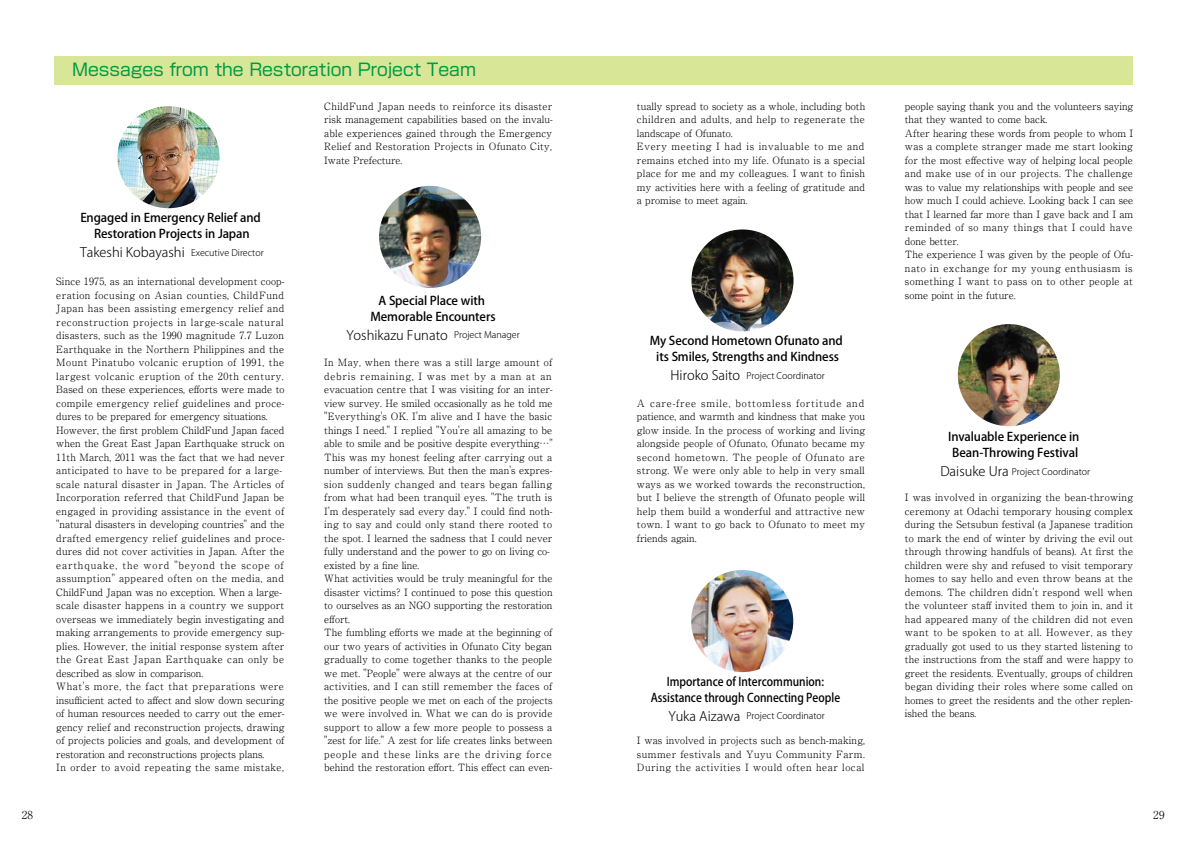
<style>
.page{position:relative;width:1191px;height:842px;background:#fff}
.page>*{position:absolute;margin:0;border:0;box-sizing:border-box;transform-origin:0 0}
.t1{font:17px "Shin Go Pr 6";color:#094}
.t2{font:300 13px "Koz Go Pro";color:#000}
.t3{font:500 12px/16px "Koz Go Pro";letter-spacing:-.005em;color:#000;text-align:center}
.t4{font:500 12px/16px "Koz Go Pro";letter-spacing:-.005em;color:#000;text-align:center;scale:.9 1}
.t5{font:300 11px "Ryumin Pr 6";color:#000}
.t6{font:300 10px/13.5px "Ryumin Pr 6";letter-spacing:.015em;color:#000}
.t7{font:300 9px "Koz Go Pro";color:#000}
.s1{font-size:13px}
.s2{font-size:9px}
</style>
<div class="page">
<div style="left:54px;top:56px;width:1079px;height:29px;background:#d8e698"></div>
<img style="left:117px;top:106px;width:102px;height:102px;border-radius:51px">
<img style="left:691px;top:570px;width:102px;height:102px;border-radius:51px">
<img style="left:379px;top:186px;width:102px;height:102px;border-radius:51px">
<img style="left:691px;top:229px;width:102px;height:103px;border-radius:51px">
<img style="left:957px;top:324px;width:102px;height:102px;border-radius:51px">
<p class="t1" style="left:72px;top:56px;width:405px">Messages from the Restoration Project Team</p>
<p class="t3" style="left:80px;top:210px;width:182px">Engaged in Emergency Relief and<br>Restoration Projects in Japan</p>
<p class="t7" style="left:80px;top:247px;width:185px"><span class="s1">Takeshi Kobayashi</span> Executive Director</p>
<p class="t6" style="left:56px;top:274px;width:230px">Since 1975, as an international development coop&shy;eration focusing on Asian counties, ChildFund Japan has been assisting emergency relief and reconstruction projects in large-scale natural disasters, such as the 1990 magnitude 7.7 Luzon Earthquake in the Northern Philippines and the Mount Pinatubo volcanic eruption of 1991, the largest volcanic eruption of the 20th century.<br>Based on these experiences, efforts were made to compile emergency relief guidelines and proce&shy;dures to be prepared for emergency situations.<br>However, the first problem ChildFund Japan faced when the Great East Japan Earthquake struck on 11th March, 2011 was the fact that we had never anticipated to have to be prepared for a large&shy;scale natural disaster in Japan. The Articles of Incorporation referred that ChildFund Japan be engaged in providing assistance in the event of "natural disasters in developing countries" and the drafted emergency relief guidelines and proce&shy;dures did not cover activities in Japan. After the earthquake, the word "beyond the scope of assumption" appeared often on the media, and ChildFund Japan was no exception. When a large&shy;scale disaster happens in a country we support overseas we immediately begin investigating and making arrangements to provide emergency sup&shy;plies. However, the initial response system after the Great East Japan Earthquake can only be described as slow in comparison.<br>What's more, the fact that preparations were insufficient acted to affect and slow down securing of human resources needed to carry out the emer&shy;gency relief and reconstruction projects, drawing of projects policies and goals, and development of restoration and reconstructions projects plans.<br>In order to avoid repeating the same mistake,</p>
<p class="t6" style="left:324px;top:99px;width:230px;text-align:justify">ChildFund Japan needs to reinforce its disaster risk management capabilities based on the invalu&shy;able experiences gained through the Emergency Relief and Restoration Projects in Ofunato City, Iwate Prefecture.</p>
<p class="t3" style="left:370px;top:293px;width:127px">A Special Place with<br>Memorable Encounters</p>
<p class="t2" style="left:346px;top:327px;width:175px">Yoshikazu Funato <span class="s2">Project Manager</span></p>
<p class="t6" style="left:324px;top:355px;width:230px">In May, when there was a still large amount of debris remaining, I was met by a man at an evacuation centre that I was visiting for an inter&shy;view survey. He smiled occasionally as he told me "Everything's OK. I'm alive and I have the basic things I need." I replied "You're all amazing to be able to smile and be positive despite everything…" This was my honest feeling after carrying out a number of interviews. But then the man's expres&shy;sion suddenly changed and tears began falling from what had been tranquil eyes. "The truth is I'm desperately sad every day." I could find noth&shy;ing to say and could only stand there rooted to the spot. I learned the sadness that I could never fully understand and the power to go on living co&shy;existed by a fine line.<br>What activities would be truly meaningful for the disaster victims? I continued to pose this question to ourselves as an NGO supporting the restoration effort.<br>The fumbling efforts we made at the beginning of our two years of activities in Ofunato City began gradually to come together thanks to the people we met. "People" were always at the centre of our activities, and I can still remember the faces of the positive people we met on each of the projects we were involved in. What we can do is provide support to allow a few more people to possess a "zest for life." A zest for life creates links between people and these links are the driving force behind the restoration effort. This effect can even-</p>
<p class="t6" style="left:637px;top:99px;width:230px">tually spread to society as a whole, including both children and adults, and help to regenerate the landscape of Ofunato.<br>Every meeting I had is invaluable to me and remains etched into my life. Ofunato is a special place for me and my colleagues. I want to finish my activities here with a feeling of gratitude and a promise to meet again.</p>
<p class="t3" style="left:650px;top:333px;width:195px">My Second Hometown Ofunato and its Smiles, Strengths and Kindness</p>
<p class="t7" style="left:670px;top:370px;width:156px"><span class="s1">Hiroko Saito</span> Project Coordinator</p>
<p class="t6" style="left:637px;top:396px;width:230px;text-align:justify">A care-free smile, bottomless fortitude and patience, and warmth and kindness that make you glow inside. In the process of working and living alongside people of Ofunato, Ofunato became my second hometown. The people of Ofunato are strong. We were only able to help in very small ways as we worked towards the reconstruction, but I believe the strength of Ofunato people will help them build a wonderful and attractive new town. I want to go back to Ofunato to meet my friends again.</p>
<p class="t4" style="left:650px;top:674px;width:212px">Importance of Intercommunion:<br>Assistance through Connecting People</p>
<p class="t7" style="left:668px;top:710px;width:158px"><span class="s1">Yuka Aizawa</span> Project Coordinator</p>
<p class="t6" style="left:637px;top:733px;width:229px;text-align:justify">I was involved in projects such as bench-making, summer festivals and Yuyu Community Farm.<br>During the activities I would often hear local</p>
<p class="t6" style="left:905px;top:99px;width:230px">people saying thank you and the volunteers saying that they wanted to come back.<br>After hearing these words from people to whom I was a complete stranger made me start looking for the most effective way of helping local people and make use of in our projects. The challenge was to value my relationships with people and see how much I could achieve. Looking back I can see that I learned far more than I gave back and I am reminded of so many things that I could have done better.<br>The experience I was given by the people of Ofu&shy;nato in exchange for my young enthusiasm is something I want to pass on to other people at some point in the future.</p>
<p class="t3" style="left:948px;top:429px;width:133px">Invaluable Experience in<br>Bean-Throwing Festival</p>
<p class="t7" style="left:940px;top:466px;width:151px"><span class="s1">Daisuke Ura</span> Project Coordinator</p>
<p class="t6" style="left:905px;top:490px;width:230px;text-align:justify">I was involved in organizing the bean-throwing ceremony at Odachi temporary housing complex during the Setsubun festival (a Japanese tradition to mark the end of winter by driving the evil out through throwing handfuls of beans). At first the children were shy and refused to visit temporary homes to say hello and even throw beans at the demons. The children didn't respond well when the volunteer staff invited them to join in, and it had appeared many of the children did not even want to be spoken to at all. However, as they gradually got used to us they started listening to the instructions from the staff and were happy to greet the residents. Eventually, groups of children began dividing their roles where some called on homes to greet the residents and the other replen&shy;ished the beans.</p>
<p class="t5" style="left:22px;top:806px;width:13px">28</p>
<p class="t5" style="left:1153px;top:806px;width:13px">29</p>
</div>
